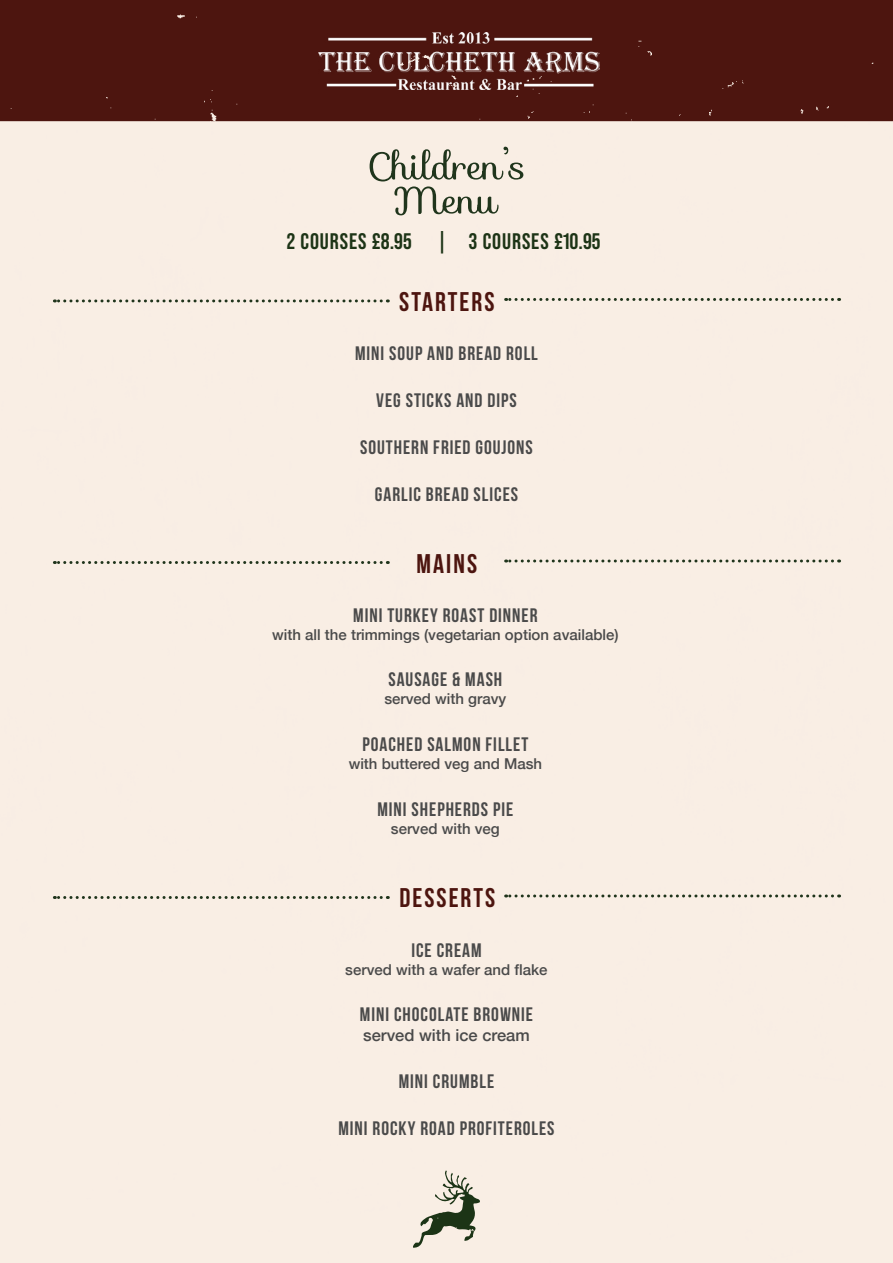
<style>
.page{position:relative;width:893px;height:1263px;background:#fff}
.page>*{position:absolute;margin:0;border:0;box-sizing:border-box;transform-origin:0 0}
.t1{font:700 27px "Bebas Neue";letter-spacing:.075em;color:#4d150f}
.t2{font:700 22.5px "Bebas Neue Pro";letter-spacing:.04em;color:#1d3416}
.t3{font:700 19.5px "Bebas Neue";letter-spacing:.05em;color:#4a4a4a}
.t4{font:500 16.5px "Helvetica Neue";color:#4a4a4a}
.t5{font:500 15px "Helvetica Neue";color:#4a4a4a}
</style>
<div class="page">
<img style="left:0;top:0;width:893px;height:1263px">
<svg style="left:54px;top:299px;width:327px;height:3px"></svg>
<svg style="left:506px;top:298px;width:326px;height:3px"></svg>
<svg style="left:54px;top:561px;width:327px;height:3px"></svg>
<svg style="left:506px;top:559px;width:326px;height:3px"></svg>
<svg style="left:54px;top:896px;width:327px;height:3px"></svg>
<svg style="left:506px;top:894px;width:326px;height:3px"></svg>
<svg style="left:370px;top:147px;width:153px;height:68px;background:#cfcabe"></svg>
<p class="t2" style="left:287px;top:229px;width:315px">2 COURSES £8.95 | 3 COURSES £10.95</p>
<h1 class="t1" style="left:399px;top:287px;width:97px">STARTERS</h1>
<p class="t3" style="left:355px;top:343px;width:184px">MINI SOUP AND BREAD ROLL</p>
<p class="t3" style="left:376px;top:389px;width:142px">VEG STICKS AND DIPS</p>
<p class="t3" style="left:360px;top:436px;width:174px">SOUTHERN FRIED GOUJONS</p>
<p class="t3" style="left:375px;top:483px;width:145px">GARLIC BREAD SLICES</p>
<h1 class="t1" style="left:417px;top:548px;width:62px">MAINS</h1>
<p class="t3" style="left:353px;top:604px;width:186px">MINI TURKEY ROAST DINNER</p>
<p class="t5" style="left:272px;top:622px;width:348px">with all the trimmings (vegetarian option available)</p>
<p class="t3" style="left:388px;top:669px;width:115px">SAUSAGE &amp; MASH</p>
<p class="t5" style="left:384px;top:687px;width:124px">served with gravy</p>
<p class="t3" style="left:362px;top:734px;width:167px">POACHED SALMON FILLET</p>
<p class="t5" style="left:349px;top:752px;width:195px">with buttered veg and Mash</p>
<p class="t3" style="left:377px;top:799px;width:137px">MINI SHEPHERDS PIE</p>
<p class="t5" style="left:391px;top:817px;width:110px">served with veg</p>
<h1 class="t1" style="left:399px;top:883px;width:97px">DESSERTS</h1>
<p class="t3" style="left:411px;top:939px;width:72px">ICE CREAM</p>
<p class="t5" style="left:345px;top:957px;width:204px">served with a wafer and flake</p>
<p class="t3" style="left:360px;top:1004px;width:175px">MINI CHOCOLATE BROWNIE</p>
<p class="t4" style="left:363px;top:1022px;width:168px">served with ice cream</p>
<p class="t3" style="left:399px;top:1070px;width:97px">MINI CRUMBLE</p>
<p class="t3" style="left:338px;top:1117px;width:218px">MINI ROCKY ROAD PROFITEROLES</p>
</div>
